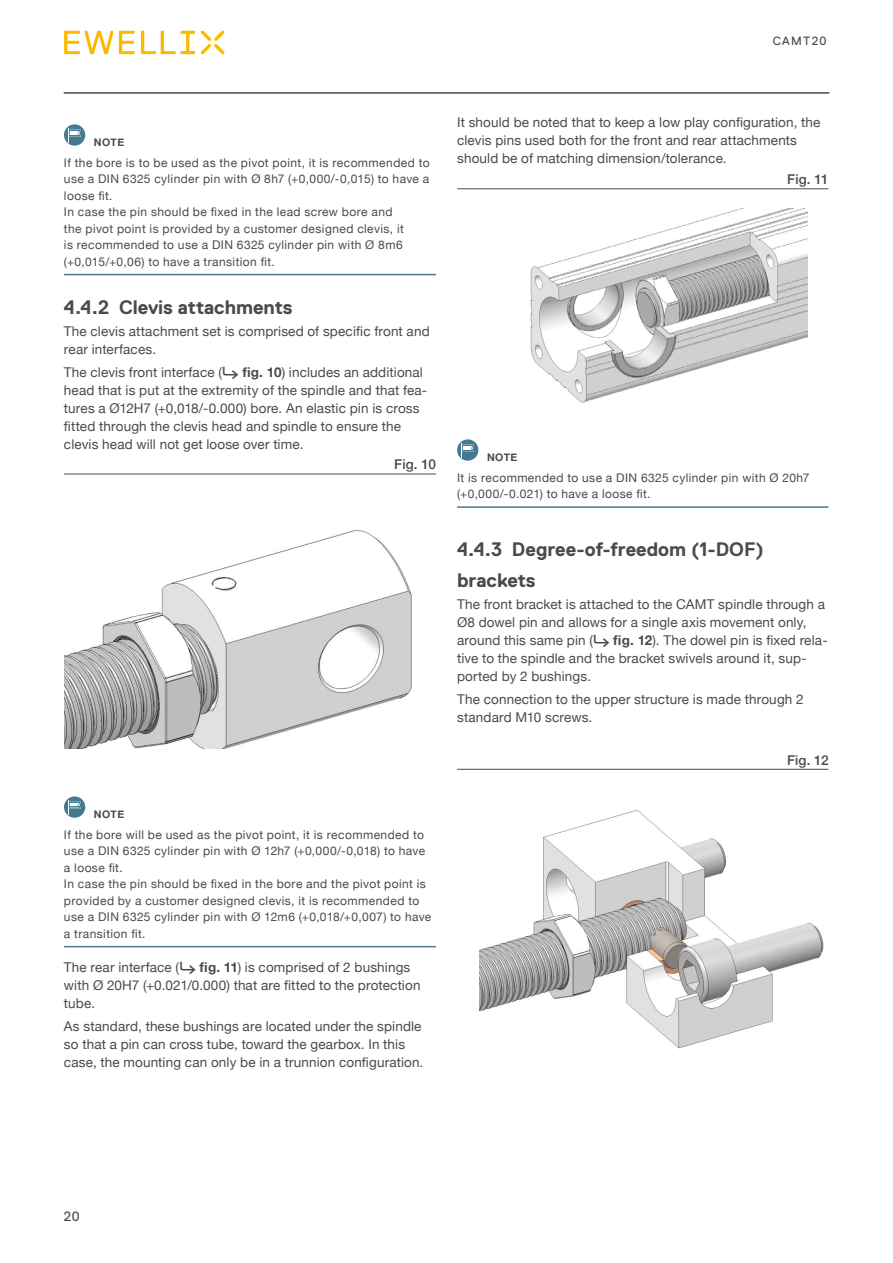
<style>
.page{position:relative;width:893px;height:1263px;background:#fff}
.page>*{position:absolute;margin:0;border:0;box-sizing:border-box;transform-origin:0 0}
.t1{font:700 19.5px/31.5px "Replica Std";letter-spacing:-.005em;color:#4a4a49}
.t2{font:13.5px/18px "Helvetica Neue";letter-spacing:.01em;color:#4a4a49}
.t3{font:500 13.5px "Helvetica Neue";letter-spacing:.005em;color:#4a4a49}
.t4{font:13.5px "Replica Std";color:#4a4a49}
.t5{font:12px/16.5px "Helvetica Neue";letter-spacing:.035em;color:#4a4a49}
.t6{font:12px "Replica Std";letter-spacing:.11em;color:#4a4a49}
.t7{font:700 10.5px "Helvetica Neue";letter-spacing:.04em;color:#4a4a49}
.s1{font-weight:700}
</style>
<div class="page">
<svg style="left:64px;top:31px;width:131px;height:23px"></svg>
<svg style="left:201px;top:31px;width:23px;height:23px"></svg>
<hr style="left:64px;top:93px;width:765px;height:1px;background:#4a4a49">
<hr style="left:64px;top:274px;width:372px;height:1px;background:#447a91">
<hr style="left:64px;top:474px;width:372px;height:1px;background:#4a4a49">
<hr style="left:64px;top:946px;width:372px;height:1px;background:#447a91">
<svg style="left:64px;top:124px;width:21px;height:22px"></svg>
<svg style="left:69px;top:129px;width:12px;height:14px"></svg>
<img style="left:64px;top:529px;width:348px;height:220px">
<svg style="left:64px;top:796px;width:21px;height:22px"></svg>
<svg style="left:69px;top:801px;width:12px;height:14px"></svg>
<hr style="left:457px;top:188px;width:371px;height:1px;background:#4a4a49">
<hr style="left:457px;top:506px;width:371px;height:2px;background:#447a91">
<hr style="left:457px;top:769px;width:371px;height:1px;background:#4a4a49">
<img style="left:530px;top:209px;width:278px;height:194px">
<svg style="left:457px;top:439px;width:21px;height:22px"></svg>
<svg style="left:462px;top:444px;width:12px;height:14px"></svg>
<img style="left:480px;top:810px;width:344px;height:239px">
<p class="t6" style="left:773px;top:34px;width:55px">CAMT20</p>
<p class="t7" style="left:94px;top:134px;width:32px">NOTE</p>
<p class="t5" style="left:64px;top:155px;width:367px">If the bore is to be used as the pivot point, it is recommended to use a DIN 6325 cylinder pin with Ø 8h7 (+0,000/-0,015) to have a loose fit.<br>In case the pin should be fixed in the lead screw bore and<br>the pivot point is provided by a customer designed clevis, it<br>is recommended to use a DIN 6325 cylinder pin with Ø 8m6 (+0,015/+0,06) to have a transition fit.</p>
<h1 class="t1" style="left:64px;top:292px;width:230px">4.4.2 Clevis attachments</h1>
<p class="t2" style="left:64px;top:323px;width:367px">The clevis attachment set is comprised of specific front and rear interfaces.</p>
<p class="t2" style="left:64px;top:364px;width:365px">The clevis front interface (<span class="s1">⮑ fig. 10</span>) includes an additional head that is put at the extremity of the spindle and that fea&shy;tures a Ø12H7 (+0,018/-0.000) bore. An elastic pin is cross fitted through the clevis head and spindle to ensure the clevis head will not get loose over time.</p>
<p class="t3" style="left:394px;top:454px;width:43px">Fig. 10</p>
<p class="t7" style="left:94px;top:806px;width:32px">NOTE</p>
<p class="t5" style="left:64px;top:827px;width:369px">If the bore will be used as the pivot point, it is recommended to use a DIN 6325 cylinder pin with Ø 12h7 (+0,000/-0,018) to have a loose fit.<br>In case the pin should be fixed in the bore and the pivot point is provided by a customer designed clevis, it is recommended to use a DIN 6325 cylinder pin with Ø 12m6 (+0,018/+0,007) to have a transition fit.</p>
<p class="t2" style="left:64px;top:959px;width:358px">The rear interface (<span class="s1">⮑ fig. 11</span>) is comprised of 2 bushings with Ø 20H7 (+0.021/0.000) that are fitted to the protection tube.</p>
<p class="t2" style="left:64px;top:1018px;width:361px">As standard, these bushings are located under the spindle so that a pin can cross tube, toward the gearbox. In this case, the mounting can only be in a trunnion configuration.</p>
<p class="t2" style="left:457px;top:114px;width:365px">It should be noted that to keep a low play configuration, the clevis pins used both for the front and rear attachments should be of matching dimension/tolerance.</p>
<p class="t3" style="left:787px;top:168px;width:43px">Fig. 11</p>
<p class="t7" style="left:487px;top:449px;width:32px">NOTE</p>
<p class="t5" style="left:457px;top:470px;width:354px">It is recommended to use a DIN 6325 cylinder pin with Ø 20h7 (+0,000/-0.021) to have a loose fit.</p>
<h1 class="t1" style="left:457px;top:533px;width:308px">4.4.3 Degree-of-freedom (1-DOF) brackets</h1>
<p class="t2" style="left:457px;top:596px;width:372px">The front bracket is attached to the CAMT spindle through a Ø8 dowel pin and allows for a single axis movement only, around this same pin (<span class="s1">⮑ fig. 12</span>). The dowel pin is fixed rela&shy;tive to the spindle and the bracket swivels around it, sup&shy;ported by 2 bushings.</p>
<p class="t2" style="left:457px;top:691px;width:348px">The connection to the upper structure is made through 2 standard M10 screws.</p>
<p class="t3" style="left:787px;top:749px;width:43px">Fig. 12</p>
<p class="t4" style="left:64px;top:1209px;width:17px">20</p>
</div>
